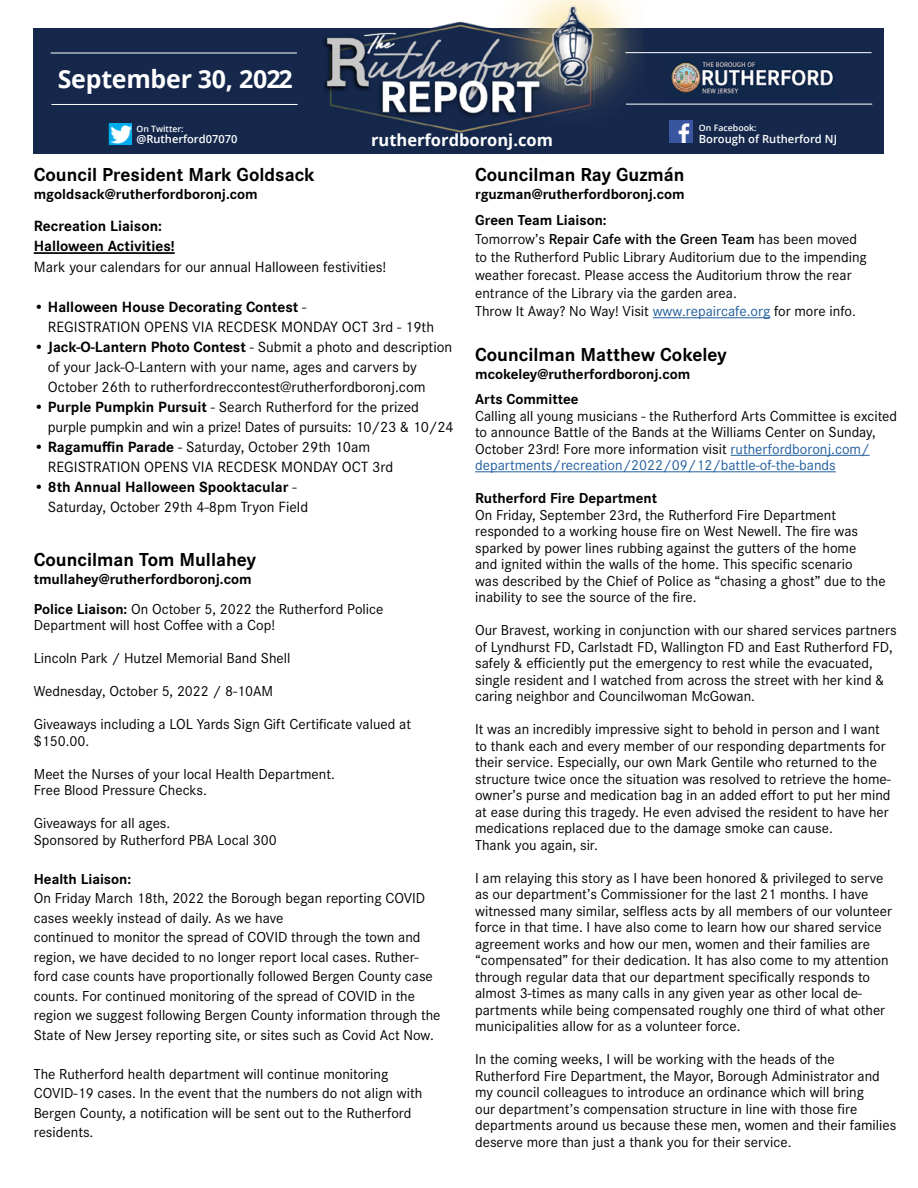
<style>
.page{position:relative;width:918px;height:1188px;background:#fff}
.page>*{position:absolute;margin:0;border:0;box-sizing:border-box;transform-origin:0 0}
.t1{font:700 24.9px "Open Sans";letter-spacing:-.01em;color:#fff}
.t2{font:700 19.5px "Corporate S";color:#000}
.t3{font:700 16.5px "Open Sans";color:#fff}
.t4{font:15.45px/20.1px "Corporate S";color:#000}
.t5{font:700 15.45px/20.1px "Corporate S";color:#000}
.t6{font:15px/16.5px "Corporate S";color:#000}
.t7{font:700 15px/25.5px "Corporate S";color:#000}
.t8{font:600 11.25px "Open Sans";color:#fff}
.t9{font:600 11.1px "Open Sans";color:#fff}
.t10{font:600 8.85px "Open Sans";color:#fff}
.t11{font:600 8.7px "Open Sans";color:#fff}
.s1{font-weight:700}
.s2{font-weight:400}
.s3{font-weight:600}
.s4{color:#215e9e}
</style>
<div class="page">
<hr style="left:653px;top:317px;width:117px;height:1px;background:#215e9e">
<div style="left:34px;top:28px;width:850px;height:125px;background:#15284c"></div>
<img style="left:323px;top:0;width:349px;height:134px">
<hr style="left:51px;top:53px;width:246px;height:1px;background:#fff">
<hr style="left:51px;top:104px;width:247px;height:1px;background:#fff">
<img style="left:109px;top:123px;width:22px;height:22px">
<img style="left:669px;top:120px;width:23px;height:23px">
<img style="left:671px;top:58px;width:163px;height:39px">
<hr style="left:625px;top:52px;width:247px;height:1px;background:#fff">
<hr style="left:626px;top:104px;width:246px;height:1px;background:#fff">
<hr style="left:731px;top:455px;width:139px;height:1px;background:#215e9e">
<hr style="left:475px;top:471px;width:361px;height:1px;background:#215e9e">
<hr style="left:34px;top:252px;width:141px;height:2px;background:#000">
<h1 class="t1" style="left:58px;top:61px;width:237px">September 30, 2022</h1>
<p class="t11" style="left:136px;top:122px;width:49px">On Twitter:</p>
<p class="t9" style="left:136px;top:132px;width:102px">@Rutherford07070</p>
<p class="t3" style="left:371px;top:128px;width:183px">rutherfordboronj.com</p>
<p class="t10" style="left:699px;top:122px;width:59px">On Facebook:</p>
<p class="t8" style="left:699px;top:131px;width:140px">Borough of Rutherford NJ</p>
<h2 class="t2" style="left:34px;top:161px;width:282px">Council President Mark Goldsack</h2>
<p class="t7" style="left:34px;top:181px;width:225px">mgoldsack@rutherfordboronj.com</p>
<p class="t5" style="left:34px;top:216px;width:142px">Recreation Liaison:<br>Halloween Activities!</p>
<p class="t4" style="left:34px;top:256px;width:354px">Mark your calendars for our annual Halloween festivities!</p>
<p class="t4" style="left:48px;top:296px;width:388px;text-indent:-14px">• <span class="s1">Halloween House Decorating Contest</span> -<br>REGISTRATION OPENS VIA RECDESK MONDAY OCT 3rd - 19th</p>
<p class="t4" style="left:48px;top:336px;width:406px;text-indent:-14px">• <span class="s1">Jack-O-Lantern Photo Contest</span> - Submit a photo and description of your Jack-O-Lantern with your name, ages and carvers by<br>October 26th to rutherfordreccontest@rutherfordboronj.com</p>
<p class="t4" style="left:48px;top:396px;width:407px;text-indent:-14px">• <span class="s1">Purple Pumpkin Pursuit</span> - Search Rutherford for the prized purple pumpkin and win a prize! Dates of pursuits: 10/23 &amp; 10/24</p>
<p class="t4" style="left:48px;top:436px;width:347px;text-indent:-14px">• <span class="s1">Ragamuffin Parade</span> - Saturday, October 29th 10am<br>REGISTRATION OPENS VIA RECDESK MONDAY OCT 3rd</p>
<p class="t4" style="left:48px;top:476px;width:262px;text-indent:-14px">• <span class="s1">8th Annual Halloween Spooktacular</span> -<br>Saturday, October 29th 4-8pm Tryon Field</p>
<h2 class="t2" style="left:34px;top:546px;width:224px">Councilman Tom Mullahey</h2>
<p class="t7" style="left:34px;top:563px;width:351px;line-height:30px">tmullahey@rutherfordboronj.com<br>Police Liaison: <span class="s2">On October 5, 2022 the Rutherford Police</span></p>
<p class="t6" style="left:34px;top:617px;width:243px">Department will host Coffee with a Cop!</p>
<p class="t6" style="left:34px;top:650px;width:258px">Lincoln Park / Hutzel Memorial Band Shell</p>
<p class="t6" style="left:34px;top:683px;width:241px">Wednesday, October 5, 2022 / 8-10AM</p>
<p class="t6" style="left:34px;top:716px;width:379px">Giveaways including a LOL Yards Sign Gift Certificate valued at $150.00.</p>
<p class="t6" style="left:34px;top:765px;width:303px">Meet the Nurses of your local Health Department.<br>Free Blood Pressure Checks.</p>
<p class="t6" style="left:34px;top:815px;width:245px">Giveaways for all ages.<br>Sponsored by Rutherford PBA Local 300</p>
<p class="t7" style="left:34px;top:866px;width:99px">Health Liaison:</p>
<p class="t6" style="left:34px;top:888px;width:408px;line-height:19.5px">On Friday March 18th, 2022 the Borough began reporting COVID cases weekly instead of daily. As we have<br>continued to monitor the spread of COVID through the town and region, we have decided to no longer report local cases. Ruther&shy;ford case counts have proportionally followed Bergen County case counts. For continued monitoring of the spread of COVID in the region we suggest following Bergen County information through the State of New Jersey reporting site, or sites such as Covid Act Now.</p>
<p class="t6" style="left:34px;top:1064px;width:390px;line-height:19.5px">The Rutherford health department will continue monitoring COVID-19 cases. In the event that the numbers do not align with Bergen County, a notification will be sent out to the Rutherford residents.</p>
<h2 class="t2" style="left:475px;top:161px;width:211px">Councilman Ray Guzmán</h2>
<p class="t7" style="left:475px;top:181px;width:211px">rguzman@rutherfordboronj.com<br>Green Team Liaison:</p>
<p class="t6" style="left:475px;top:230px;width:393px;line-height:18px">Tomorrow’s <span class="s3">Repair Cafe with the Green Team</span> has been moved to the Rutherford Public Library Auditorium due to the impending weather forecast. Please access the Auditorium throw the rear entrance of the Library via the garden area.<br>Throw It Away? No Way! Visit <span class="s4">www.repaircafe.org</span> for more info.</p>
<h2 class="t2" style="left:475px;top:341px;width:253px">Councilman Matthew Cokeley</h2>
<p class="t7" style="left:475px;top:361px;width:217px">mcokeley@rutherfordboronj.com<br>Arts Committee</p>
<p class="t6" style="left:475px;top:407px;width:423px">Calling all young musicians - the Rutherford Arts Committee is excited to announce Battle of the Bands at the Williams Center on Sunday, October 23rd! Fore more information visit <span class="s4">rutherfordboronj.com/ departments/recreation/2022/09/12/battle-of-the-bands</span></p>
<p class="t7" style="left:475px;top:485px;width:184px">Rutherford Fire Department</p>
<p class="t6" style="left:475px;top:506px;width:412px">On Friday, September 23rd, the Rutherford Fire Department responded to a working house fire on West Newell. The fire was sparked by power lines rubbing against the gutters of the home<br>and ignited within the walls of the home. This specific scenario<br>was described by the Chief of Police as “chasing a ghost” due to the inability to see the source of the fire.</p>
<p class="t6" style="left:475px;top:622px;width:423px">Our Bravest, working in conjunction with our shared services partners of Lyndhurst FD, Carlstadt FD, Wallington FD and East Rutherford FD, safely &amp; efficiently put the emergency to rest while the evacuated, single resident and I watched from across the street with her kind &amp; caring neighbor and Councilwoman McGowan.</p>
<p class="t6" style="left:475px;top:721px;width:417px">It was an incredibly impressive sight to behold in person and I want to thank each and every member of our responding departments for their service. Especially, our own Mark Gentile who returned to the structure twice once the situation was resolved to retrieve the home&shy;owner’s purse and medication bag in an added effort to put her mind at ease during this tragedy. He even advised the resident to have her medications replaced due to the damage smoke can cause.<br>Thank you again, sir.</p>
<p class="t6" style="left:475px;top:869px;width:418px">I am relaying this story as I have been honored &amp; privileged to serve as our department’s Commissioner for the last 21 months. I have witnessed many similar, selfless acts by all members of our volunteer force in that time. I have also come to learn how our shared service agreement works and how our men, women and their families are “compensated” for their dedication. It has also come to my attention through regular data that our department specifically responds to almost 3-times as many calls in any given year as other local de&shy;partments while being compensated roughly one third of what other municipalities allow for as a volunteer force.</p>
<p class="t6" style="left:475px;top:1051px;width:423px">In the coming weeks, I will be working with the heads of the Rutherford Fire Department, the Mayor, Borough Administrator and my council colleagues to introduce an ordinance which will bring<br>our department’s compensation structure in line with those fire departments around us because these men, women and their families deserve more than just a thank you for their service.</p>
</div>
